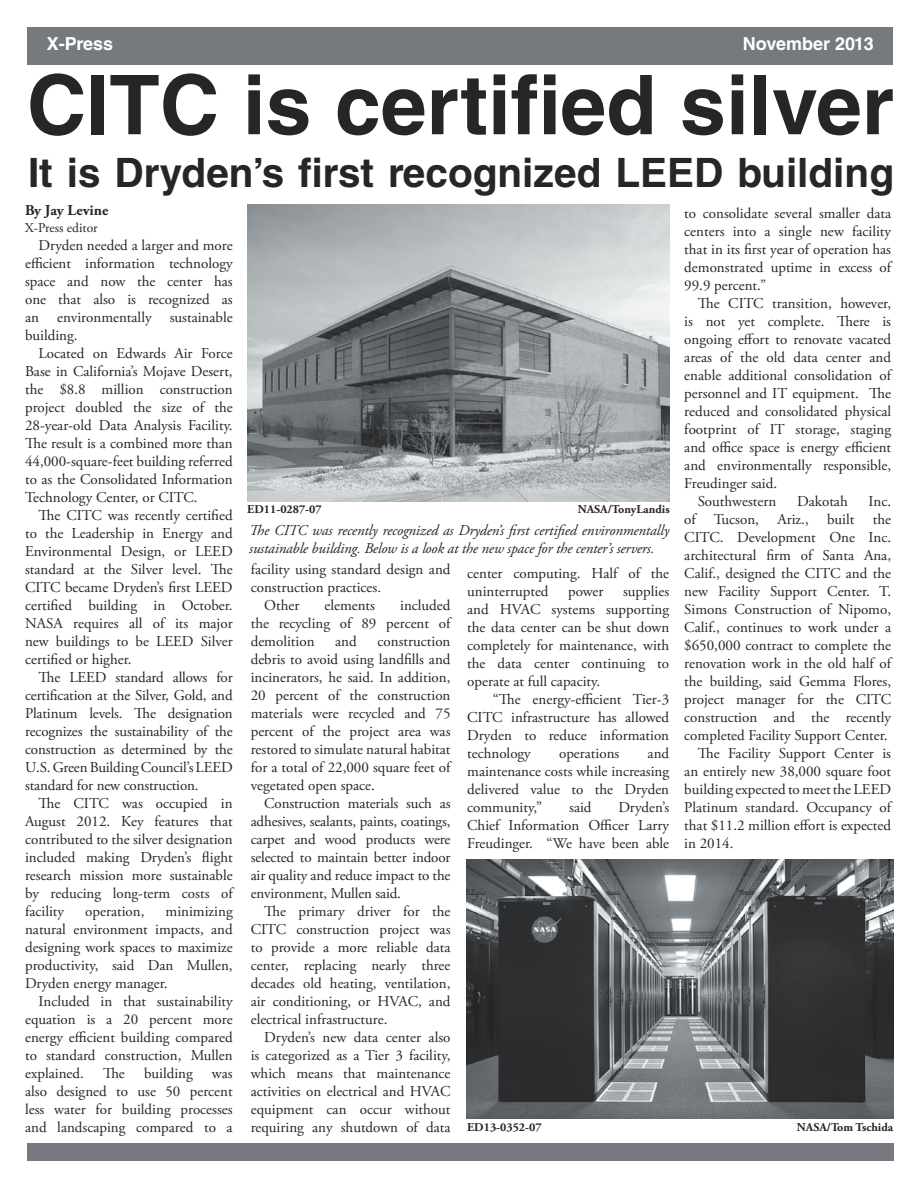
<style>
.page{position:relative;width:918px;height:1188px;background:#fff}
.page>*{position:absolute;margin:0;border:0;box-sizing:border-box;transform-origin:0 0}
.t1{font:700 82.5px "Helvetica LT Std";color:#262527}
.t2{font:700 40.5px "Helvetica LT Std";color:#262527}
.t3{font:700 18px "Helvetica LT Std";color:#fff}
.t4{font:15px/18px "Adobe Garamond Pro";color:#262527;text-align:justify}
.t5{font:italic 15px/18px "Adobe Garamond Pro";letter-spacing:-.01em;color:#252828}
.t6{font:700 15px "Adobe Garamond Pro";color:#262527}
.t7{font:13.5px "Adobe Garamond Pro";color:#262527}
.t8{font:700 12px "Adobe Garamond Pro";color:#262527}
</style>
<div class="page">
<div style="left:27px;top:27px;width:865px;height:37px;background:#767a7e"></div>
<img style="left:247px;top:205px;width:422px;height:296px">
<div style="left:27px;top:1144px;width:866px;height:17px;background:#767a7e"></div>
<img style="left:467px;top:859px;width:427px;height:260px">
<p class="t3" style="left:47px;top:33px;width:68px">X-Press</p>
<p class="t3" style="left:743px;top:33px;width:132px">November 2013</p>
<p class="t1" style="left:27px;top:55px;width:869px">CITC is certified silver</p>
<p class="t2" style="left:28px;top:148px;width:868px">It is Dryden’s first recognized LEED building</p>
<p class="t6" style="left:25px;top:202px;width:85px">By Jay Levine</p>
<p class="t7" style="left:25px;top:219px;width:74px">X-Press editor</p>
<p class="t4" style="left:25px;top:236px;width:209px;text-indent:14px">Dryden needed a larger and more efficient information technology space and now the center has one that also is recognized as an environmentally sustainable building.</p>
<p class="t4" style="left:25px;top:344px;width:209px;text-indent:14px">Located on Edwards Air Force Base in California’s Mojave Desert, the $8.8 million construction project doubled the size of the 28-year-old Data Analysis Facility.<br>The result is a combined more than 44,000-square-feet building referred to as the Consolidated Information Technology Center, or CITC.</p>
<p class="t4" style="left:25px;top:506px;width:209px;text-indent:14px">The CITC was recently certified to the Leadership in Energy and Environmental Design, or LEED standard at the Silver level. The CITC became Dryden’s first LEED certified building in October.<br>NASA requires all of its major new buildings to be LEED Silver certified or higher.</p>
<p class="t4" style="left:25px;top:668px;width:209px;text-indent:14px">The LEED standard allows for certification at the Silver, Gold, and Platinum levels. The designation recognizes the sustainability of the construction as determined by the U.S. Green Building Council’s LEED standard for new construction.</p>
<p class="t4" style="left:25px;top:794px;width:209px;text-indent:14px">The CITC was occupied in August 2012. Key features that contributed to the silver designation included making Dryden’s flight research mission more sustainable by reducing long-term costs of facility</p>
<p class="t4" style="left:25px;top:902px;width:209px;text-indent:141px">minimizing natural environment impacts, and designing work spaces to maximize productivity, said Dan Mullen, Dryden energy manager.</p>
<p class="t4" style="left:25px;top:992px;width:209px;text-indent:14px">Included in that sustainability equation is a 20 percent more energy efficient building compared to standard construction, Mullen explained.</p>
<p class="t4" style="left:85px;top:902px;width:61px">operation,</p>
<p class="t4" style="left:103px;top:1064px;width:23px">The</p>
<p class="t4" style="left:144px;top:1064px;width:50px">building</p>
<p class="t4" style="left:25px;top:1064px;width:209px;text-indent:187px">was also designed to use 50 percent less water for building processes and landscaping compared to a</p>
<p class="t4" style="left:684px;top:205px;width:208px">to consolidate several smaller data centers into a single new facility that in its first year of operation has demonstrated uptime in excess of 99.9 percent.”</p>
<p class="t4" style="left:684px;top:295px;width:208px;text-indent:14px">The CITC transition, however, is not yet complete. There is ongoing effort to renovate vacated areas of the old data center and enable additional consolidation of personnel and IT equipment. The reduced and consolidated physical footprint of IT storage, staging and office space is energy efficient and environmentally responsible, Freudinger said.</p>
<p class="t4" style="left:698px;top:493px;width:80px">Southwestern</p>
<p class="t4" style="left:797px;top:493px;width:52px">Dakotah</p>
<p class="t4" style="left:684px;top:493px;width:208px;text-indent:184px">Inc. of Tucson, Ariz., built the CITC. Development One Inc. architectural firm of Santa Ana, Calif., designed the CITC and the new Facility Support Center. T.<br>Simons Construction of Nipomo, Calif., continues to work under a $650,000 contract to complete the renovation work in the old half of the building, said Gemma Flores, project manager for the CITC construction and the recently completed Facility Support Center.</p>
<p class="t4" style="left:684px;top:745px;width:208px;text-indent:14px">The Facility Support Center is an entirely new 38,000 square foot building expected to meet the LEED Platinum standard. Occupancy of that $11.2 million effort is expected in 2014.</p>
<p class="t8" style="left:247px;top:502px;width:76px">ED11-0287-07</p>
<p class="t8" style="left:578px;top:502px;width:93px">NASA/TonyLandis</p>
<p class="t5" style="left:249px;top:522px;width:421px">The CITC was recently recognized as Dryden’s first certified environmentally sustainable building. Below is a look at the new space for the center’s servers.</p>
<p class="t4" style="left:251px;top:560px;width:201px">facility using standard design and construction practices.</p>
<p class="t4" style="left:264px;top:596px;width:37px">Other</p>
<p class="t4" style="left:324px;top:596px;width:52px">elements</p>
<p class="t4" style="left:467px;top:565px;width:204px">center computing. Half of the uninterrupted</p>
<p class="t4" style="left:467px;top:583px;width:204px;text-indent:156px">supplies and HVAC systems supporting the data center can be shut down completely for maintenance, with the data center continuing to operate at full capacity.</p>
<p class="t4" style="left:467px;top:691px;width:204px;text-indent:25px">“The energy-efficient Tier-3<br>CITC infrastructure has allowed Dryden to reduce information technology</p>
<p class="t4" style="left:568px;top:583px;width:37px">power</p>
<p class="t4" style="left:251px;top:596px;width:201px;text-indent:149px">included the recycling of 89 percent of demolition</p>
<p class="t4" style="left:335px;top:632px;width:23px">and</p>
<p class="t4" style="left:251px;top:632px;width:201px;text-indent:127px">construction debris to avoid using landfills and incinerators, he said. In addition, 20 percent of the construction materials were recycled and 75 percent of the project area was restored to simulate natural habitat for a total of 22,000 square feet of vegetated open space.</p>
<p class="t4" style="left:251px;top:794px;width:201px;text-indent:14px">Construction materials such as adhesives, sealants, paints, coatings, carpet and wood products were selected to maintain better indoor air quality and reduce impact to the environment, Mullen said.</p>
<p class="t4" style="left:251px;top:902px;width:201px;text-indent:14px">The primary driver for the CITC construction project was to provide a more reliable data center, replacing nearly three decades old heating, ventilation, air conditioning, or HVAC, and electrical infrastructure.</p>
<p class="t4" style="left:251px;top:1028px;width:201px;text-indent:14px">Dryden’s new data center also is categorized as a Tier 3 facility, which means that maintenance activities on electrical and HVAC equipment can occur without requiring any shutdown of data</p>
<p class="t4" style="left:467px;top:745px;width:204px;text-indent:180px">and maintenance costs while increasing delivered value to the Dryden community,”</p>
<p class="t4" style="left:559px;top:745px;width:62px">operations</p>
<p class="t4" style="left:467px;top:799px;width:204px;text-indent:151px">Dryden’s Chief Information Officer Larry Freudinger. “We have been able</p>
<p class="t4" style="left:569px;top:799px;width:24px">said</p>
<p class="t8" style="left:467px;top:1121px;width:76px">ED13-0352-07</p>
<p class="t8" style="left:797px;top:1121px;width:98px">NASA/Tom Tschida</p>
</div>
